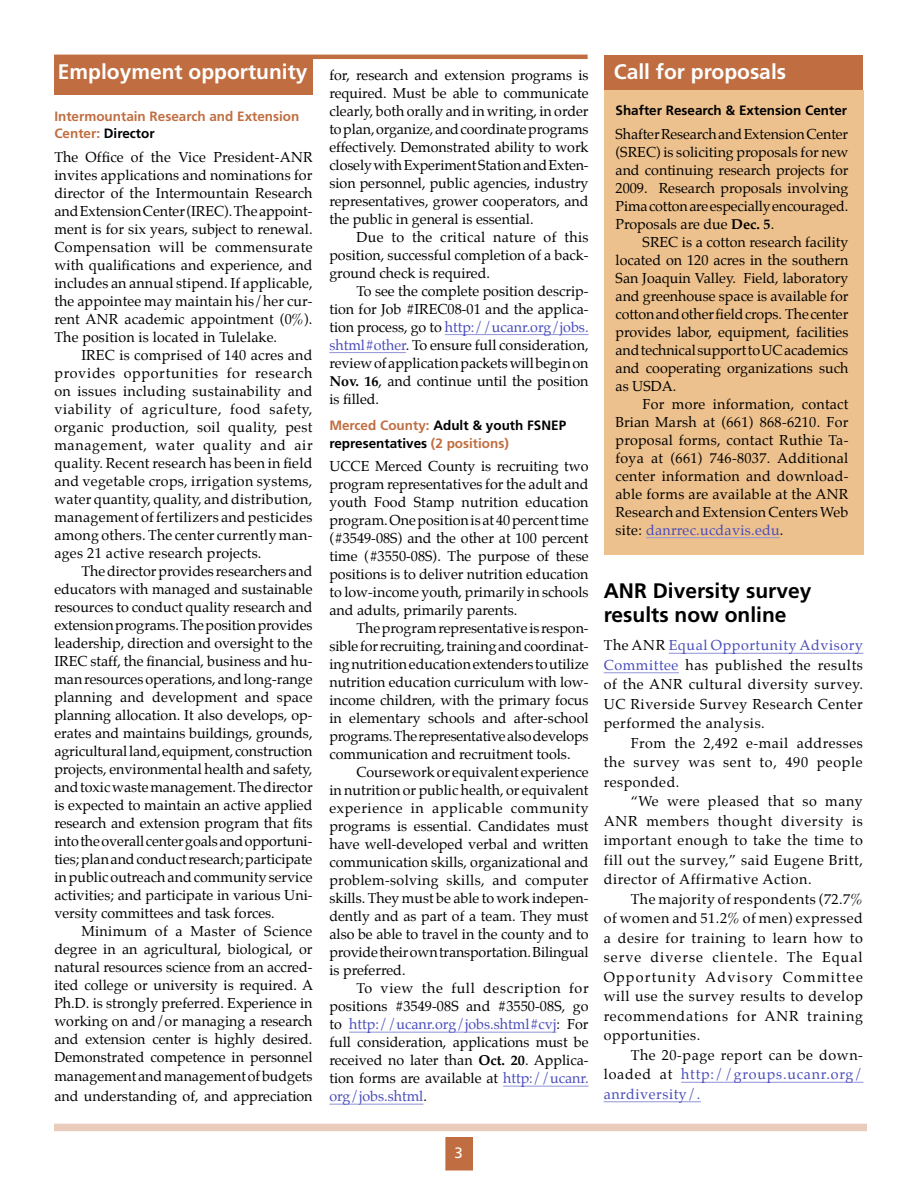
<style>
.page{position:relative;width:918px;height:1188px;background:#fff}
.page>*{position:absolute;margin:0;border:0;box-sizing:border-box;transform-origin:0 0}
.Hed14{font:700 21px/24px "Frutiger";color:#000}
.Hed14-2{font:700 21px "Frutiger";color:#fff}
.Hed16{font:700 21px "Frutiger";color:#fff}
.t1{font:15px "Frutiger";color:#fff}
.BodyTXT2{font:14.25px/18px "Palatino";color:#000;text-align:justify}
.BodyTXT1{font:14.25px/18px "Palatino";color:#000;text-align:justify}
.BodyTXT2-2{font:14.25px/19.5px "Palatino";letter-spacing:.04em;color:#484bba;text-align:justify}
.subhed{font:700 13.5px/18px "Frutiger";color:#000}
.subhed-2{font:700 13.5px/17.2px "Frutiger";color:#c06e41}
.s1{color:#000}
.s2{color:#484bba}
.s3{font-weight:700}
.s4{color:#c06e41}
</style>
<div class="page">
<div style="left:446px;top:1138px;width:26px;height:32px;background:#c06e41"></div>
<div style="left:446px;top:1137px;width:27px;height:33px;border:1px solid #c06e41"></div>
<div style="left:54px;top:1124px;width:813px;height:7px;background:#e9ccbc"></div>
<div style="left:604px;top:90px;width:260px;height:465px;background:#edc18d"></div>
<div style="left:55px;top:55px;width:258px;height:40px;background:#c06e41"></div>
<div style="left:604px;top:56px;width:259px;height:34px;background:#c06e41"></div>
<hr style="left:445px;top:334px;width:144px;height:1px;background:#9193d6">
<hr style="left:329px;top:352px;width:77px;height:1px;background:#9193d6">
<hr style="left:646px;top:537px;width:134px;height:1px;background:#9193d6">
<hr style="left:54px;top:55px;width:534px;height:4px;background:#c06e41">
<hr style="left:669px;top:653px;width:195px;height:1px;background:#9193d6">
<hr style="left:604px;top:672px;width:75px;height:1px;background:#9193d6">
<hr style="left:681px;top:1082px;width:183px;height:1px;background:#9193d6">
<hr style="left:604px;top:1101px;width:97px;height:1px;background:#9193d6">
<hr style="left:349px;top:1032px;width:207px;height:1px;background:#9193d6">
<hr style="left:503px;top:1086px;width:86px;height:1px;background:#9193d6">
<hr style="left:329px;top:1104px;width:94px;height:1px;background:#9193d6">
<p class="Hed14-2" style="left:58px;top:59px;width:251px">Employment opportunity</p>
<p class="Hed16" style="left:614px;top:59px;width:174px">Call for proposals</p>
<p class="subhed-2" style="left:54px;top:108px;width:247px">Intermountain Research and Extension<br>Center: <span class="s1">Director</span></p>
<p class="BodyTXT1" style="left:54px;top:148px;width:260px">The Office of the Vice President-ANR invites applications and nominations for director of the Intermountain Research and Extension Center (IREC). The appoint&shy;ment is for six years, subject to renewal.<br>Compensation will be commensurate with qualifications and experience, and includes an annual stipend. If applicable, the appointee may maintain his/her cur&shy;rent ANR academic appointment (0%).<br>The position is located in Tulelake.</p>
<p class="BodyTXT2" style="left:54px;top:346px;width:260px;text-indent:27px">IREC is comprised of 140 acres and provides opportunities for research on issues including sustainability and viability of agriculture, food safety, organic production, soil quality, pest management, water quality and air quality. Recent research has been in field and vegetable crops, irrigation systems, water quantity, quality, and distribution, management of fertilizers and pesticides among others. The center currently man&shy;ages 21 active research projects.</p>
<p class="BodyTXT2" style="left:54px;top:562px;width:260px;text-indent:27px">The director provides researchers and educators with managed and sustainable resources to conduct quality research and extension programs. The position provides leadership, direction and oversight to the IREC staff, the financial, business and hu&shy;man resources operations, and long-range planning and development and space planning allocation. It also develops, op&shy;erates and maintains buildings, grounds, agricultural land, equipment, construction projects, environmental health and safety, and toxic waste management. The director is expected to maintain an active applied research and extension program that fits into the overall center goals and opportuni&shy;ties; plan and conduct research; participate in public outreach and community service activities; and participate in various Uni&shy;versity committees and task forces.</p>
<p class="BodyTXT2" style="left:54px;top:922px;width:260px;text-indent:27px">Minimum of a Master of Science degree in an agricultural, biological, or natural resources science from an accred&shy;ited college or university is required. A Ph.D. is strongly preferred. Experience in working on and/or managing a research and extension center is highly desired.<br>Demonstrated competence in personnel</p>
<p class="BodyTXT2" style="left:54px;top:1066px;width:260px;line-height:19.5px">management and management of budgets and understanding of, and appreciation</p>
<p class="BodyTXT2" style="left:329px;top:66px;width:261px">for, research and extension programs is required. Must be able to communicate clearly, both orally and in writing, in order to plan, organize, and coordinate programs effectively. Demonstrated ability to work closely with Experiment Station and Exten&shy;sion personnel, public agencies, industry representatives, grower cooperators, and the public in general is essential.</p>
<p class="BodyTXT2" style="left:329px;top:228px;width:261px;text-indent:27px">Due to the critical nature of this position, successful completion of a back&shy;ground check is required.</p>
<p class="BodyTXT2" style="left:329px;top:282px;width:261px;text-indent:27px">To see the complete position descrip&shy;tion for Job #IREC08-01 and the applica&shy;tion process, go to <span class="s2">http://ucanr.org/jobs. shtml#other</span>. To ensure full consideration, review of application packets will begin on <span class="s3">Nov. 16</span>, and continue until the position is filled.</p>
<p class="subhed" style="left:616px;top:102px;width:233px">Shafter Research &amp; Extension Center</p>
<p class="BodyTXT1" style="left:616px;top:125px;width:234px">Shafter Research and Extension Center (SREC) is soliciting proposals for new and continuing research projects for 2009. Research proposals involving Pima cotton are especially encouraged.<br>Proposals are due <span class="s3">Dec. 5</span>.</p>
<p class="BodyTXT2" style="left:616px;top:233px;width:234px;text-indent:27px">SREC is a cotton research facility located on 120 acres in the southern San Joaquin Valley. Field, laboratory and greenhouse space is available for cotton and other field crops. The center provides labor, equipment, facilities and technical support to UC academics and cooperating organizations such as USDA.</p>
<p class="BodyTXT2" style="left:616px;top:395px;width:234px;text-indent:27px">For more information, contact Brian Marsh at (661) 868-6210. For proposal forms, contact Ruthie Ta&shy;foya at (661) 746-8037. Additional center information and download&shy;able forms are available at the ANR Research and Extension Centers Web site: <span class="s2">danrrec.ucdavis.edu</span>.</p>
<p class="subhed" style="left:329px;top:416px;width:238px"><span class="s4">Merced County:</span> Adult &amp; youth FSNEP representatives <span class="s4">(2 positions)</span></p>
<p class="BodyTXT1" style="left:329px;top:457px;width:261px">UCCE Merced County is recruiting two program representatives for the adult and youth Food Stamp nutrition education program. One position is at 40 percent time (#3549-08S) and the other at 100 percent time (#3550-08S). The purpose of these positions is to deliver nutrition education to low-income youth, primarily in schools and adults, primarily parents.</p>
<p class="BodyTXT2" style="left:329px;top:619px;width:261px;text-indent:27px">The program representative is respon&shy;sible for recruiting, training and coordinat&shy;ing nutrition education extenders to utilize nutrition education curriculum with low&shy;income children, with the primary focus in elementary schools and after-school programs. The representative also develops communication and recruitment tools.</p>
<p class="BodyTXT2" style="left:329px;top:763px;width:261px;text-indent:27px">Coursework or equivalent experience in nutrition or public health, or equivalent experience in applicable community programs is essential. Candidates must have well-developed verbal and written communication skills, organizational and problem-solving skills, and computer skills. They must be able to work indepen&shy;dently and as part of a team. They must also be able to travel in the county and to provide their own transportation. Bilingual is preferred.</p>
<p class="BodyTXT2" style="left:329px;top:979px;width:261px;text-indent:27px">To view the full description for positions #3549-08S and #3550-08S, go to <span class="s2">http://ucanr.org/jobs.shtml#cvj</span>: For full consideration, applications must be received no later than <span class="s3">Oct. 20</span>. Applica&shy;tion forms are available at <span class="s2">http://ucanr. org/jobs.shtml</span>.</p>
<p class="Hed14" style="left:604px;top:578px;width:209px">ANR Diversity survey results now online</p>
<p class="BodyTXT1" style="left:604px;top:636px;width:261px;line-height:19.5px">The ANR <span class="s2">Equal Opportunity Advisory Committee</span> has published the results of the ANR cultural diversity survey.<br>UC Riverside Survey Research Center performed the analysis.</p>
<p class="BodyTXT2" style="left:604px;top:733px;width:261px;line-height:19.5px;text-indent:27px">From the 2,492 e-mail addresses the survey was sent to, 490 people responded.</p>
<p class="BodyTXT2" style="left:604px;top:792px;width:261px;line-height:19.5px;text-indent:27px">“We were pleased that so many ANR members thought diversity is important enough to take the time to fill out the survey,” said Eugene Britt, director of Affirmative Action.</p>
<p class="BodyTXT2" style="left:604px;top:889px;width:261px;line-height:19.5px;text-indent:27px">The majority of respondents (72.7% of women and 51.2% of men) expressed a desire for training to learn how to serve diverse clientele. The Equal Opportunity Advisory Committee will use the survey results to develop recommendations for ANR training opportunities.</p>
<p class="BodyTXT2-2" style="left:604px;top:1045px;width:261px;text-indent:27px"><span class="s1">The 20-page report can be down&shy;loaded at</span> http://groups.ucanr.org/ anrdiversity/.</p>
<p class="t1" style="left:454px;top:1144px;width:10px">3</p>
</div>
